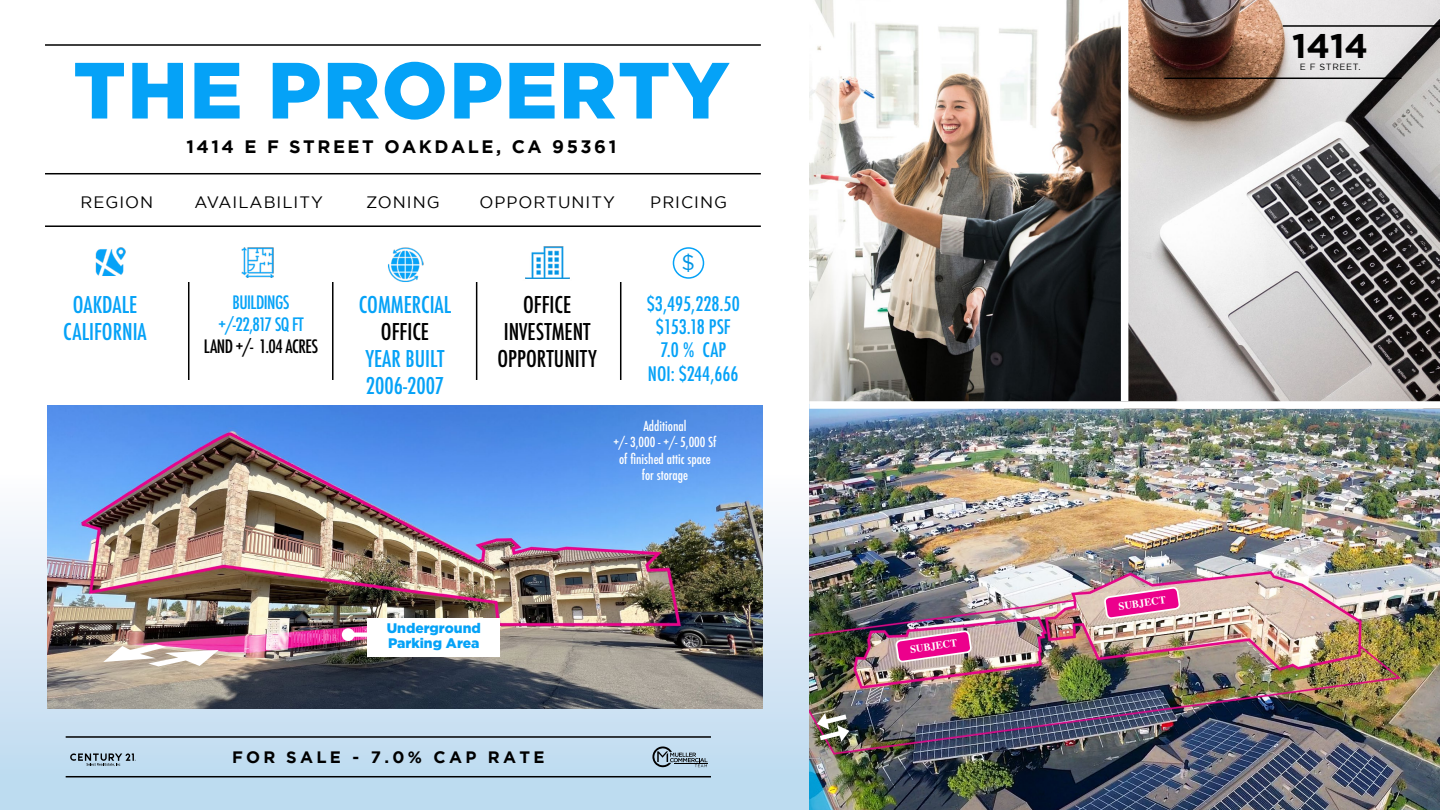
<style>
.page{position:relative;width:1440px;height:810px;background:#fff}
.page>*{position:absolute;margin:0;border:0;box-sizing:border-box;transform-origin:0 0}
.t1{font:900 79.5px "Gotham";letter-spacing:.02em;color:#05a2f7}
.t2{font:700 34.2px "Gotham";color:#000}
.t3{font:500 condensed 22.5px/27px "Futura";color:#05a2f7}
.t4{font:500 condensed 22.5px/27px "Futura";color:#000;text-align:center}
.t5{font:21.45px "Gotham";color:#0094e5}
.t6{font:500 condensed 19.5px/23.4px "Futura";color:#05a2f7;text-align:center}
.t7{font:700 18px "Gotham";letter-spacing:.14em;color:#000}
.t8{font:500 condensed 18px/21.6px "Futura";letter-spacing:-.03em;color:#05a2f7;text-align:center}
.t9{font:500 condensed 18px "Futura";letter-spacing:-.03em;color:#000}
.t10{font:16.5px "Gotham";letter-spacing:.06em;color:#000}
.t11{font:700 16.5px "Gotham";letter-spacing:.2em;color:#000}
.t12{font:900 13.8px/15.9px "Gotham";color:#05a2f7}
.t13{font:500 condensed 13.5px/16.2px "Futura";color:#fff;text-align:center}
.t14{font:700 10.5px "Times";color:#fff}
.t15{font:9px "Gotham";letter-spacing:.07em;color:#000}
</style>
<div class="page">
<div style="left:0;top:476px;width:809px;height:334px;background:linear-gradient(to bottom,#f8f7fa,#b7d6ec)"></div>
<img style="left:809px;top:409px;width:630px;height:401px">
<img style="left:809px;top:0;width:311px;height:401px">
<img style="left:1128px;top:0;width:311px;height:401px">
<hr style="left:45px;top:44px;width:715px;height:2px;background:#000">
<hr style="left:45px;top:173px;width:715px;height:1px;background:#000">
<hr style="left:45px;top:225px;width:715px;height:2px;background:#000">
<hr style="left:188px;top:282px;width:1px;height:98px;background:#000">
<hr style="left:332px;top:282px;width:1px;height:98px;background:#000">
<hr style="left:476px;top:282px;width:1px;height:98px;background:#000">
<hr style="left:620px;top:282px;width:1px;height:98px;background:#000">
<hr style="left:66px;top:736px;width:645px;height:2px;background:#000">
<hr style="left:66px;top:776px;width:645px;height:1px;background:#000">
<svg style="left:70px;top:753px;width:66px;height:13px"></svg>
<svg style="left:652px;top:747px;width:55px;height:20px"></svg>
<img style="left:241px;top:247px;width:33px;height:31px">
<img style="left:525px;top:246px;width:45px;height:33px">
<img style="left:95px;top:247px;width:31px;height:29px">
<img style="left:388px;top:247px;width:36px;height:35px">
<div style="left:672px;top:247px;width:32px;height:32px;border:2px solid #05a2f7;border-radius:50%"></div>
<img style="left:48px;top:405px;width:714px;height:303px">
<hr style="left:1282px;top:25px;width:157px;height:2px;background:#000">
<hr style="left:1164px;top:78px;width:237px;height:1px;background:#000">
<svg style="left:817px;top:713px;width:32px;height:29px"></svg>
<svg style="left:103px;top:644px;width:116px;height:22px"></svg>
<img style="left:895px;top:631px;width:76px;height:50px">
<svg style="left:1104px;top:587px;width:75px;height:51px;background:#dd7da8"></svg>
<svg style="left:354px;top:633px;width:14px;height:4px"></svg>
<div style="left:342px;top:628px;width:12px;height:13px;background:#fff;border-radius:50%"></div>
<div style="left:368px;top:618px;width:132px;height:38px;background:#fff"></div>
<h1 class="t1" style="left:73px;top:44px;width:657px">THE PROPERTY</h1>
<h3 class="t7" style="left:186px;top:136px;width:431px">1414 E F STREET OAKDALE, CA 95361</h3>
<p class="t10" style="left:80px;top:193px;width:74px">REGION</p>
<p class="t10" style="left:194px;top:193px;width:130px">AVAILABILITY</p>
<p class="t10" style="left:366px;top:193px;width:75px">ZONING</p>
<p class="t10" style="left:479px;top:193px;width:137px">OPPORTUNITY</p>
<p class="t10" style="left:650px;top:193px;width:78px">PRICING</p>
<h3 class="t3" style="left:63px;top:291px;width:85px;text-align:center">OAKDALE<br>CALIFORNIA</h3>
<h3 class="t8" style="left:218px;top:292px;width:87px">BUILDINGS +/-22,817 SQ FT</h3>
<h3 class="t9" style="left:204px;top:334px;width:116px">LAND +/- 1.04 ACRES</h3>
<h3 class="t3" style="left:359px;top:291px;width:94px">COMMERCIAL</h3>
<h3 class="t4" style="left:381px;top:318px;width:50px">OFFICE</h3>
<h3 class="t3" style="left:365px;top:345px;width:81px">YEAR BUILT<br>2006-2007</h3>
<h3 class="t5" style="left:681px;top:250px;width:15px">$</h3>
<h3 class="t4" style="left:497px;top:291px;width:101px">OFFICE<br>INVESTMENT<br>OPPORTUNITY</h3>
<h3 class="t6" style="left:647px;top:292px;width:94px">$3,495,228.50 $153.18 PSF<br>7.0 % CAP<br>NOI: $244,666</h3>
<p class="t13" style="left:613px;top:418px;width:105px">Additional<br>+/- 3,000 - +/- 5,000 Sf of finished attic space for storage</p>
<p class="t12" style="left:387px;top:619px;width:96px">Underground<br>Parking Area</p>
<p class="t11" style="left:232px;top:747px;width:314px">FOR SALE - 7.0% CAP RATE</p>
<h2 class="t2" style="left:1292px;top:27px;width:77px">1414</h2>
<p class="t15" style="left:1299px;top:61px;width:62px">E F STREET.</p>
<p class="t14" style="left:908px;top:640px;width:49px;rotate:-8deg">SUBJECT</p>
<p class="t14" style="left:1117px;top:596px;width:49px;rotate:-8deg">SUBJECT</p>
</div>
